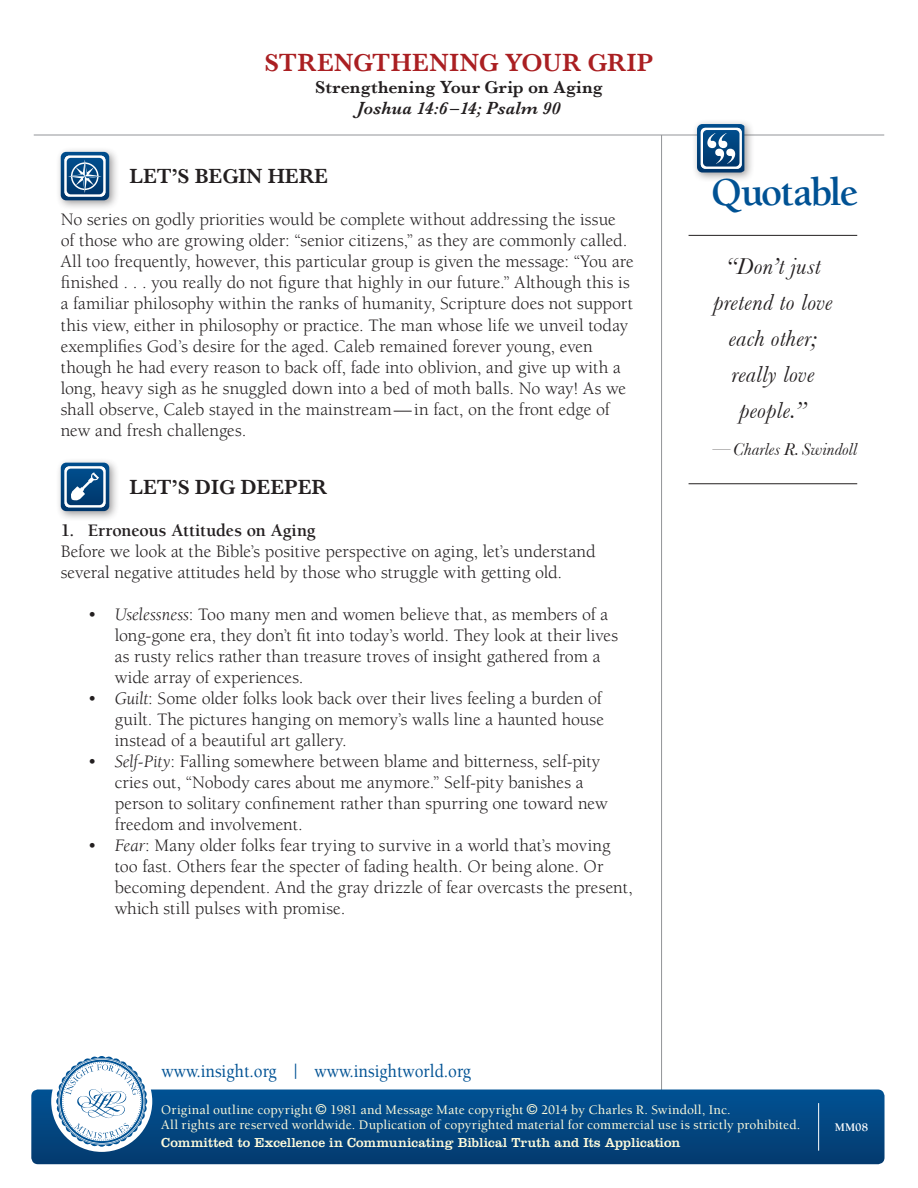
<style>
.page{position:relative;width:918px;height:1188px;background:#fff}
.page>*{position:absolute;margin:0;border:0;box-sizing:border-box;transform-origin:0 0}
.t1{font:700 40.5px "Berkeley";letter-spacing:-.04em;color:#005294}
.t2{font:600 25.5px "Baskerville";letter-spacing:.02em;color:#aa1f22}
.t3{font:italic 24px/36px "Baskerville";letter-spacing:.015em;color:#231f20;text-align:center}
.t4{font:600 21px "Baskerville";color:#231f20}
.t5{font:500 18.9px "Berkeley";color:#005294;scale:.9 1}
.t6{font:18px/21px "Berkeley";color:#231f20}
.t7{font:600 18px "Baskerville";letter-spacing:-.005em;color:#231f20}
.t8{font:700 18px "Berkeley";letter-spacing:-.01em;color:#231f20}
.t9{font:italic 600 18px "Baskerville";color:#231f20}
.t10{font:italic 18px "Baskerville";letter-spacing:.01em;color:#231f20}
.t11{font:500 13.5px/15px "Berkeley";letter-spacing:.01em;color:#fffcdc}
.t12{font:13.5px "Clarendon";letter-spacing:.005em;color:#fffcdc}
.t13{font:700 12px "Berkeley";color:#fff}
.s1{font-style:italic}
</style>
<div class="page">
<hr style="left:661px;top:135px;width:1px;height:962px;background:#939598">
<hr style="left:34px;top:135px;width:850px;height:1px;background:#939598">
<div style="left:31px;top:1090px;width:854px;height:74px;background:linear-gradient(to bottom,#015294,#043b6f);border-radius:7px"></div>
<div style="left:51px;top:1051px;width:101px;height:101px;background:#fff;border-radius:50%"></div>
<svg style="left:56px;top:1056px;width:91px;height:91px"></svg>
<hr style="left:818px;top:1103px;width:1px;height:48px;background:#fff">
<div style="left:692px;top:119px;width:63px;height:64px;background:#231f20;opacity:.45"></div>
<svg style="left:697px;top:124px;width:47px;height:49px"></svg>
<hr style="left:689px;top:235px;width:168px;height:1px;background:#231f20">
<hr style="left:689px;top:484px;width:168px;height:1px;background:#231f20">
<div style="left:56px;top:147px;width:64px;height:64px;background:#231f20;opacity:.45"></div>
<svg style="left:61px;top:152px;width:48px;height:48px;background:#4777a0"></svg>
<div style="left:56px;top:457px;width:64px;height:65px;background:#231f20;opacity:.45"></div>
<svg style="left:61px;top:463px;width:48px;height:48px;background:#41729d"></svg>
<svg style="left:316px;top:1104px;width:10px;height:11px"></svg>
<svg style="left:527px;top:1104px;width:10px;height:11px"></svg>
<h2 class="t2" style="left:265px;top:48px;width:390px">StrengtHening Your Grip</h2>
<p class="t7" style="left:315px;top:76px;width:289px">Strengthening Your Grip on Aging</p>
<p class="t9" style="left:357px;top:98px;width:205px">Joshua 14:6–14; Psalm 90</p>
<p class="t4" style="left:129px;top:164px;width:200px">LET’S BEGIN HERE</p>
<p class="t6" style="left:61px;top:210px;width:575px">No series on godly priorities would be complete without addressing the issue of those who are growing older: “senior citizens,” as they are commonly called.<br>All too frequently, however, this particular group is given the message: “You are finished . . . you really do not figure that highly in our future.” Although this is a familiar philosophy within the ranks of humanity, Scripture does not support this view, either in philosophy or practice. The man whose life we unveil today exemplifies God’s desire for the aged. Caleb remained forever young, even though he had every reason to back off, fade into oblivion, and give up with a long, heavy sigh as he snuggled down into a bed of moth balls. No way! As we shall observe, Caleb stayed in the mainstream—in fact, on the front edge of new and fresh challenges.</p>
<p class="t4" style="left:130px;top:475px;width:199px">LET’S DIG DEEPER</p>
<p class="t8" style="left:61px;top:521px;width:256px">1. Erroneous Attitudes on Aging</p>
<p class="t6" style="left:61px;top:541px;width:537px">Before we look at the Bible’s positive perspective on aging, let’s understand several negative attitudes held by those who struggle with getting old.</p>
<p class="t6" style="left:115px;top:604px;width:505px;text-indent:-27px">• <span class="s1">Uselessness</span>: Too many men and women believe that, as members of a long-gone era, they don’t fit into today’s world. They look at their lives as rusty relics rather than treasure troves of insight gathered from a wide array of experiences.</p>
<p class="t6" style="left:115px;top:688px;width:491px;text-indent:-27px">• <span class="s1">Guilt</span>: Some older folks look back over their lives feeling a burden of guilt. The pictures hanging on memory’s walls line a haunted house instead of a beautiful art gallery.</p>
<p class="t6" style="left:115px;top:751px;width:495px;text-indent:-27px">• <span class="s1">Self-Pity</span>: Falling somewhere between blame and bitterness, self-pity cries out, “Nobody cares about me anymore.” Self-pity banishes a person to solitary confinement rather than spurring one toward new freedom and involvement.</p>
<p class="t6" style="left:115px;top:835px;width:520px;text-indent:-27px">• <span class="s1">Fear</span>: Many older folks fear trying to survive in a world that’s moving too fast. Others fear the specter of fading health. Or being alone. Or becoming dependent. And the gray drizzle of fear overcasts the present, which still pulses with promise.</p>
<p class="t5" style="left:162px;top:1061px;width:345px">www.insight.org | www.insightworld.org</p>
<h1 class="t1" style="left:711px;top:171px;width:149px">Quotable</h1>
<h3 class="t3" style="left:713px;top:248px;width:120px">“Don’t just pretend to love each other; really love people.”</h3>
<p class="t10" style="left:713px;top:438px;width:146px">—Charles R. Swindoll</p>
<p class="t11" style="left:161px;top:1103px;width:641px;text-indent:380px">2014 by Charles R. Swindoll, Inc.<br>All rights are reserved worldwide. Duplication of copyrighted material for commercial use is strictly prohibited.</p>
<p class="t12" style="left:161px;top:1135px;width:521px">Committed to Excellence in Communicating Biblical Truth and Its Application</p>
<p class="t11" style="left:161px;top:1103px;width:153px">Original outline copyright</p>
<p class="t11" style="left:330px;top:1103px;width:195px">1981 and Message Mate copyright</p>
<p class="t13" style="left:835px;top:1121px;width:35px">MM08</p>
</div>
